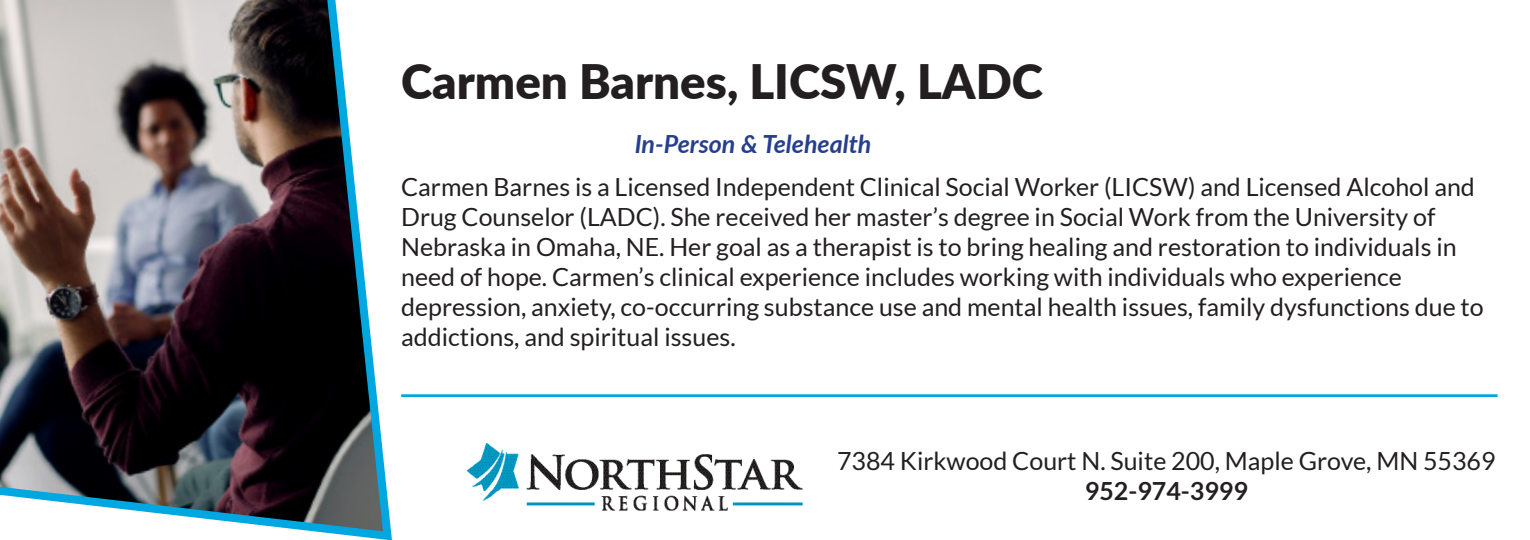
<style>
.page{position:relative;width:1530px;height:540px;background:#fff}
.page>*{position:absolute;margin:0;border:0;box-sizing:border-box;transform-origin:0 0}
.t1{font:900 47.5px "Lato";color:#231f20}
.t2{font:25px/30px "Lato";color:#231f20}
.t3{font:italic 700 25px "Lato";color:#253f8e}
.s1{font-weight:700}
</style>
<div class="page">
<img style="left:0;top:0;width:392px;height:540px">
<img style="left:467px;top:443px;width:335px;height:67px">
<hr style="left:401px;top:394px;width:1097px;height:3px;background:#00a7e1">
<p class="t1" style="left:401px;top:46px;width:643px">Carmen Barnes, LICSW, LADC</p>
<p class="t3" style="left:635px;top:126px;width:238px">In-Person &amp; Telehealth</p>
<p class="t2" style="left:401px;top:172px;width:1075px">Carmen Barnes is a Licensed Independent Clinical Social Worker (LICSW) and Licensed Alcohol and<br>Drug Counselor (LADC). She received her master’s degree in Social Work from the University of</p>
<p class="t2" style="left:401px;top:232px;width:1057px">Nebraska in Omaha, NE. Her goal as a therapist is to bring healing and restoration to individuals in need of hope. Carmen’s clinical experience includes working with individuals who experience</p>
<p class="t2" style="left:401px;top:292px;width:1084px">depression, anxiety, co-occurring substance use and mental health issues, family dysfunctions due to addictions, and spiritual issues.</p>
<p class="t2" style="left:837px;top:446px;width:660px;text-align:center">7384 Kirkwood Court N. Suite 200, Maple Grove, MN 55369<br><span class="s1">952-974-3999</span></p>
</div>
